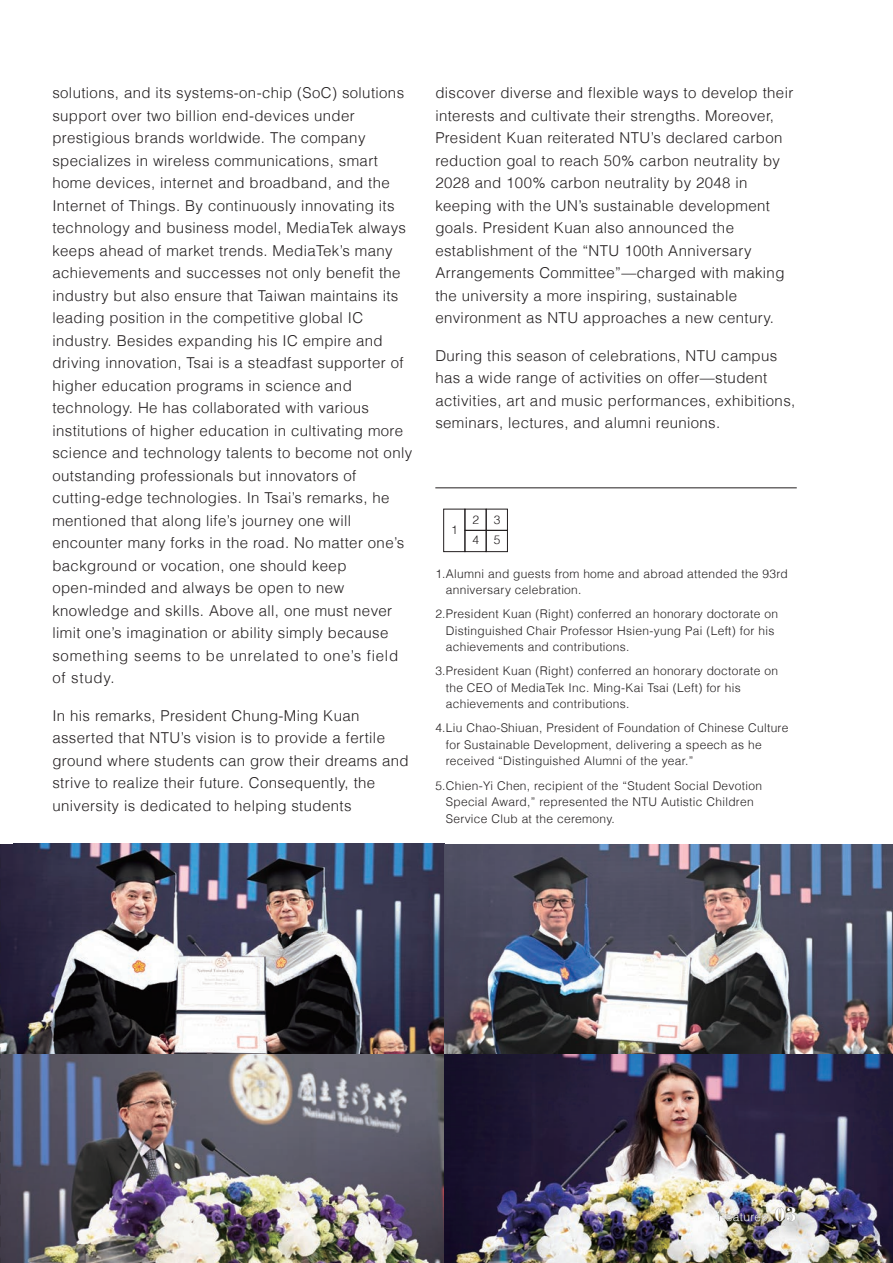
<style>
.page{position:relative;width:893px;height:1263px;background:#fff}
.page>*{position:absolute;margin:0;border:0;box-sizing:border-box;transform-origin:0 0}
.t1{font:300 15px/22.5px "Helvetica LT";letter-spacing:.025em;color:#231f20}
.t2{font:300 12px/16.5px "Helvetica LT";letter-spacing:.025em;color:#231f20}
.t3{font:300 12px "Helvetica LT";letter-spacing:.025em;color:#fff}
.s1{font-family:"Bodoni";font-weight:700;font-size:21px}
</style>
<div class="page">
<img style="left:0;top:844px;width:893px;height:419px">
<div style="left:443px;top:509px;width:22px;height:43px;border:1px solid #231f20"></div>
<div style="left:465px;top:530px;width:22px;height:22px;border:1px solid #231f20"></div>
<div style="left:486px;top:509px;width:22px;height:22px;border:1px solid #231f20"></div>
<div style="left:486px;top:530px;width:22px;height:22px;border:1px solid #231f20"></div>
<hr style="left:435px;top:487px;width:362px;height:1px;background:#231f20">
<img style="left:706px;top:1192px;width:124px;height:68px">
<svg style="left:0;top:844px;width:1px;height:408px"></svg>
<p class="t1" style="left:52px;top:82px;width:361px">solutions, and its systems-on-chip (SoC) solutions support over two billion end-devices under prestigious brands worldwide. The company specializes in wireless communications, smart home devices, internet and broadband, and the Internet of Things. By continuously innovating its technology and business model, MediaTek always keeps ahead of market trends. MediaTek’s many achievements and successes not only benefit the industry but also ensure that Taiwan maintains its leading position in the competitive global IC industry. Besides expanding his IC empire and driving innovation, Tsai is a steadfast supporter of higher education programs in science and technology. He has collaborated with various institutions of higher education in cultivating more science and technology talents to become not only outstanding professionals but innovators of cutting-edge technologies. In Tsai’s remarks, he mentioned that along life’s journey one will encounter many forks in the road. No matter one’s background or vocation, one should keep open-minded and always be open to new knowledge and skills. Above all, one must never limit one’s imagination or ability simply because something seems to be unrelated to one’s field of study.</p>
<p class="t1" style="left:52px;top:704px;width:358px">In his remarks, President Chung-Ming Kuan asserted that NTU’s vision is to provide a fertile ground where students can grow their dreams and strive to realize their future. Consequently, the university is dedicated to helping students</p>
<p class="t1" style="left:435px;top:82px;width:359px">discover diverse and flexible ways to develop their interests and cultivate their strengths. Moreover, President Kuan reiterated NTU’s declared carbon reduction goal to reach 50% carbon neutrality by 2028 and 100% carbon neutrality by 2048 in keeping with the UN’s sustainable development goals. President Kuan also announced the establishment of the “NTU 100th Anniversary Arrangements Committee”—charged with making the university a more inspiring, sustainable environment as NTU approaches a new century.</p>
<p class="t1" style="left:435px;top:344px;width:362px">During this season of celebrations, NTU campus has a wide range of activities on offer—student activities, art and music performances, exhibitions, seminars, lectures, and alumni reunions.</p>
<p class="t2" style="left:451px;top:521px;width:8px">1</p>
<p class="t2" style="left:472px;top:509px;width:8px;line-height:20.7px">2<br>4</p>
<p class="t2" style="left:494px;top:509px;width:8px;line-height:20.7px">3<br>5</p>
<p class="t2" style="left:446px;top:565px;width:344px;text-indent:-10px">1.Alumni and guests from home and abroad attended the 93rd anniversary celebration.</p>
<p class="t2" style="left:446px;top:606px;width:334px;text-indent:-10px">2.President Kuan (Right) conferred an honorary doctorate on<br>Distinguished Chair Professor Hsien-yung Pai (Left) for his achievements and contributions.</p>
<p class="t2" style="left:446px;top:663px;width:334px;text-indent:-10px">3.President Kuan (Right) conferred an honorary doctorate on the CEO of MediaTek Inc. Ming-Kai Tsai (Left) for his achievements and contributions.</p>
<p class="t2" style="left:446px;top:720px;width:344px;text-indent:-10px">4.Liu Chao-Shiuan, President of Foundation of Chinese Culture for Sustainable Development, delivering a speech as he received “Distinguished Alumni of the year.”</p>
<p class="t2" style="left:446px;top:777px;width:318px;text-indent:-10px">5.Chien-Yi Chen, recipient of the “Student Social Devotion<br>Special Award,” represented the NTU Autistic Children<br>Service Club at the ceremony.</p>
<p class="t3" style="left:719px;top:1210px;width:79px">Features <span class="s1">03</span></p>
</div>
